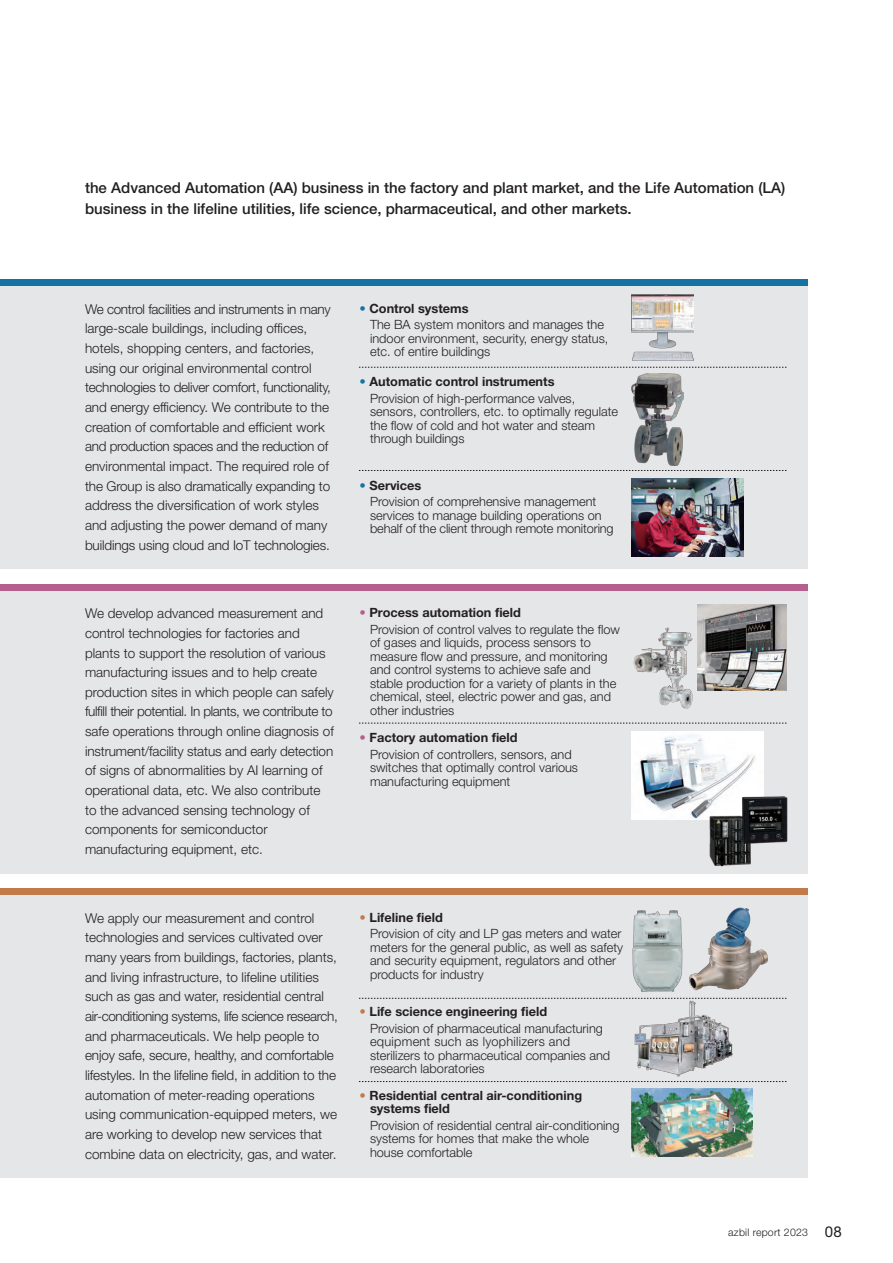
<style>
.page{position:relative;width:893px;height:1263px;background:#fff}
.page>*{position:absolute;margin:0;border:0;box-sizing:border-box;transform-origin:0 0}
.t1{font:500 15px/21px "Helvetica Neue LT Std";color:#231f20}
.t2{font:300 13.5px/19.6px "Helvetica Neue LT Std";color:#231f20}
.t3{font:300 12.75px/13.5px "Helvetica Neue LT Std";color:#231f20}
.t4{font:700 12.75px/13.5px "Helvetica Neue LT Std";color:#231f20}
.t5{font:300 10.5px "Helvetica Neue LT Std";letter-spacing:.02em;color:#231f20}
.s1{font-weight:700;color:#1373a1}
.s2{font-weight:700}
.s3{font-weight:700;color:#b55f8e}
.s4{font-weight:700;color:#c27a4b}
.s5{color:#c27a4b}
.s6{font-weight:400;font-size:15px}
</style>
<div class="page">
<div style="left:0;top:280px;width:808px;height:289px;background:#e5e6e8"></div>
<div style="left:0;top:584px;width:808px;height:289px;background:#e5e6e8"></div>
<div style="left:0;top:888px;width:808px;height:290px;background:#e5e6e8"></div>
<div style="left:0;top:280px;width:808px;height:6px;background:#1373a1"></div>
<div style="left:0;top:584px;width:808px;height:6px;background:#b55f8e"></div>
<div style="left:0;top:888px;width:808px;height:6px;background:#c27a4b"></div>
<img style="left:631px;top:479px;width:113px;height:78px">
<img style="left:631px;top:294px;width:63px;height:66px">
<img style="left:631px;top:1089px;width:121px;height:68px">
<img style="left:627px;top:997px;width:109px;height:80px">
<img style="left:632px;top:910px;width:51px;height:82px">
<img style="left:689px;top:907px;width:79px;height:84px">
<img style="left:631px;top:732px;width:133px;height:87px">
<img style="left:698px;top:604px;width:89px;height:87px">
<img style="left:634px;top:628px;width:59px;height:81px">
<img style="left:631px;top:374px;width:52px;height:92px">
<img style="left:708px;top:791px;width:80px;height:76px">
<svg style="left:359px;top:367px;width:428px;height:1px"></svg>
<svg style="left:359px;top:470px;width:428px;height:1px"></svg>
<svg style="left:359px;top:1081px;width:428px;height:1px"></svg>
<svg style="left:359px;top:723px;width:428px;height:1px"></svg>
<svg style="left:359px;top:998px;width:428px;height:1px"></svg>
<p class="t1" style="left:85px;top:177px;width:702px">the Advanced Automation (AA) business in the factory and plant market, and the Life Automation (LA) business in the lifeline utilities, life science, pharmaceutical, and other markets.</p>
<p class="t2" style="left:85px;top:299px;width:247px">We control facilities and instruments in many large-scale buildings, including offices, hotels, shopping centers, and factories, using our original environmental control technologies to deliver comfort, functionality, and energy efficiency. We contribute to the creation of comfortable and efficient work and production spaces and the reduction of environmental impact. The required role of the Group is also dramatically expanding to address the diversification of work styles and adjusting the power demand of many buildings using cloud and IoT technologies.</p>
<p class="t2" style="left:85px;top:603px;width:250px">We develop advanced measurement and control technologies for factories and plants to support the resolution of various manufacturing issues and to help create production sites in which people can safely fulfill their potential. In plants, we contribute to safe operations through online diagnosis of instrument/facility status and early detection of signs of abnormalities by AI learning of operational data, etc. We also contribute to the advanced sensing technology of components for semiconductor manufacturing equipment, etc.</p>
<p class="t2" style="left:85px;top:908px;width:254px">We apply our measurement and control technologies and services cultivated over many years from buildings, factories, plants, and living infrastructure, to lifeline utilities such as gas and water, residential central air-conditioning systems, life science research, and pharmaceuticals. We help people to enjoy safe, secure, healthy, and comfortable lifestyles. In the lifeline field, in addition to the automation of meter-reading operations using communication-equipped meters, we are working to develop new services that combine data on electricity, gas, and water.</p>
<p class="t3" style="left:370px;top:300px;width:236px;line-height:16.5px;text-indent:-11px"><span class="s1">•</span> <span class="s2">Control systems<br></span>The BA system monitors and manages the</p>
<p class="t3" style="left:370px;top:331px;width:240px">indoor environment, security, energy status, etc. of entire buildings</p>
<p class="t3" style="left:370px;top:373px;width:207px;line-height:16.5px;text-indent:-11px"><span class="s1">•</span> <span class="s2">Automatic control instruments<br></span>Provision of high-performance valves,</p>
<p class="t3" style="left:370px;top:405px;width:249px">sensors, controllers, etc. to optimally regulate the flow of cold and hot water and steam through buildings</p>
<p class="t3" style="left:370px;top:476px;width:228px;line-height:16.5px;text-indent:-11px"><span class="s1">•</span> <span class="s2">Services<br></span>Provision of comprehensive management</p>
<p class="t3" style="left:370px;top:508px;width:245px">services to manage building operations on behalf of the client through remote monitoring</p>
<p class="t3" style="left:370px;top:604px;width:251px;line-height:16.5px;text-indent:-11px"><span class="s3">•</span> <span class="s2">Process automation field<br></span>Provision of control valves to regulate the flow</p>
<p class="t3" style="left:370px;top:635px;width:248px">of gases and liquids, process sensors to measure flow and pressure, and monitoring and control systems to achieve safe and stable production for a variety of plants in the chemical, steel, electric power and gas, and other industries</p>
<p class="t3" style="left:370px;top:729px;width:203px;line-height:16.5px;text-indent:-11px"><span class="s3">•</span> <span class="s2">Factory automation field<br></span>Provision of controllers, sensors, and</p>
<p class="t3" style="left:370px;top:761px;width:210px">switches that optimally control various manufacturing equipment</p>
<p class="t3" style="left:370px;top:909px;width:253px;line-height:16.5px;text-indent:-11px"><span class="s4">•</span> <span class="s2">Lifeline field<br></span>Provision of city and LP gas meters and water</p>
<p class="t3" style="left:370px;top:940px;width:254px">meters for the general public, as well as safety and security equipment, regulators and other products for industry</p>
<p class="t3" style="left:370px;top:1003px;width:234px;line-height:16.5px;text-indent:-11px"><span class="s4">•</span> <span class="s2">Life science engineering field<br></span>Provision of pharmaceutical manufacturing</p>
<p class="t3" style="left:370px;top:1035px;width:242px">equipment such as lyophilizers and sterilizers to pharmaceutical companies and research laboratories</p>
<p class="t4" style="left:370px;top:1088px;width:214px;text-indent:-11px"><span class="s5">•</span> Residential central air-conditioning systems field</p>
<p class="t3" style="left:370px;top:1118px;width:251px">Provision of residential central air-conditioning systems for homes that make the whole house comfortable</p>
<p class="t5" style="left:728px;top:1225px;width:115px">azbil report 2023 <span class="s6">08</span></p>
</div>
